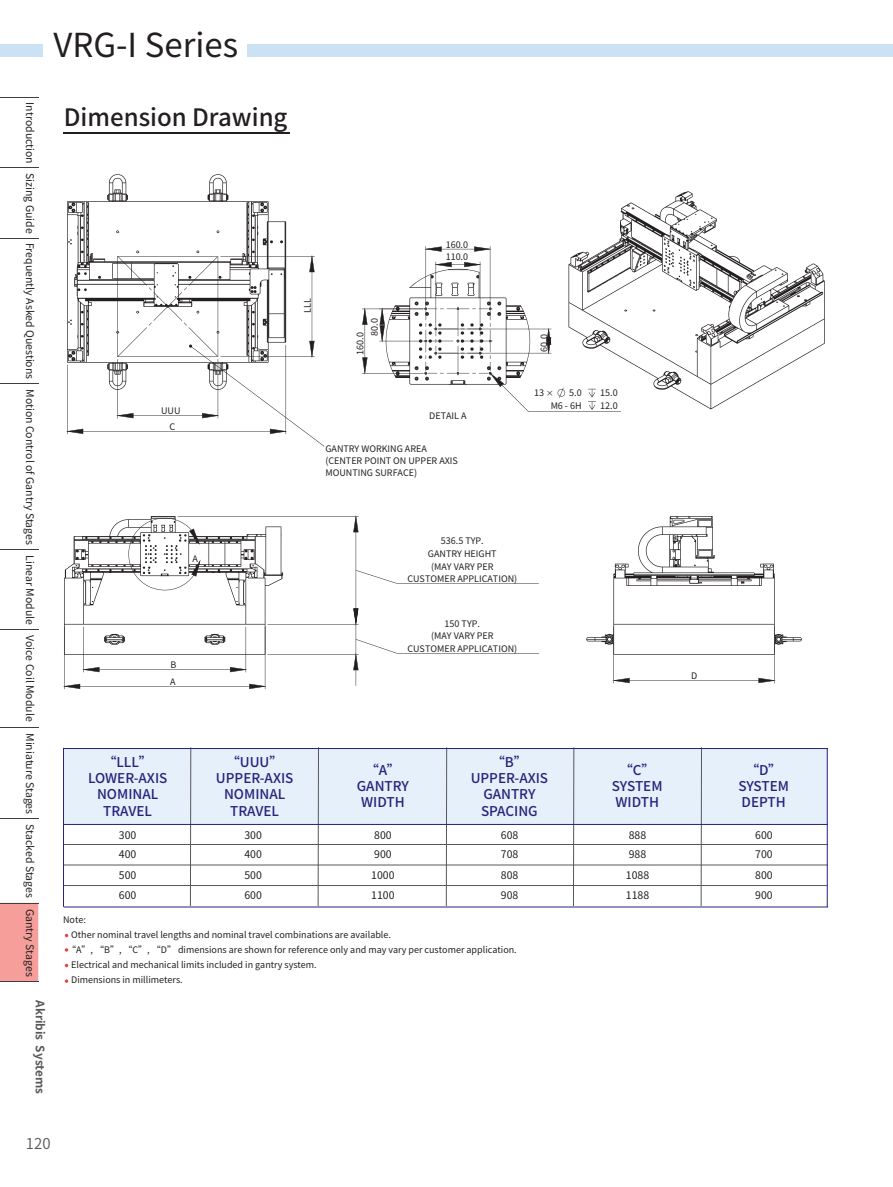
<style>
.page{position:relative;width:893px;height:1187px;background:#fff}
.page>*{position:absolute;margin:0;border:0;box-sizing:border-box;transform-origin:0 0}
.t1{font:33px "Source Han Sans CN";color:#231f20}
.t2{font:500 24px "Source Han Sans CN";color:#231f20}
.t3{font:15px "Source Han Sans CN";color:#57585a}
.t4{font:500 13.5px/16.2px "Source Han Sans CN";color:#26237b;text-align:center}
.t5{font:700 11.7px "Source Han Sans CN";color:#57585a}
.t6{font:10.5px/20.5px "Source Han Sans CN";color:#231f20}
.t7{font:9px/12.5px "Source Han Sans CN";color:#231f20}
.s1{font-size:7.5px}
</style>
<div class="page">
<div style="left:248px;top:44px;width:645px;height:13px;background:#cbe2f5"></div>
<div style="left:0;top:44px;width:43px;height:13px;background:#cbe2f5"></div>
<hr style="left:64px;top:132px;width:226px;height:1px;background:#231f20">
<hr style="left:64px;top:906px;width:764px;height:1px;background:#26237b">
<div style="left:64px;top:748px;width:764px;height:76px;background:#e5f0fa"></div>
<hr style="left:64px;top:844px;width:764px;height:1px;background:#57585a">
<hr style="left:64px;top:864px;width:764px;height:1px;background:#57585a">
<hr style="left:64px;top:885px;width:763px;height:1px;background:#57585a">
<hr style="left:190px;top:747px;width:1px;height:159px;background:#57585a">
<hr style="left:318px;top:747px;width:1px;height:159px;background:#57585a">
<hr style="left:63px;top:747px;width:1px;height:159px;background:#26237b">
<hr style="left:827px;top:748px;width:1px;height:159px;background:#26237b">
<hr style="left:446px;top:747px;width:1px;height:159px;background:#57585a">
<hr style="left:573px;top:747px;width:1px;height:159px;background:#57585a">
<hr style="left:701px;top:747px;width:1px;height:159px;background:#57585a">
<hr style="left:64px;top:824px;width:764px;height:1px;background:#26237b">
<hr style="left:64px;top:748px;width:764px;height:1px;background:#26237b">
<svg style="left:67px;top:390px;width:413px;height:280px"></svg>
<svg style="left:116px;top:255px;width:209px;height:192px"></svg>
<svg style="left:67px;top:174px;width:219px;height:216px"></svg>
<svg style="left:63px;top:516px;width:220px;height:173px"></svg>
<svg style="left:586px;top:516px;width:216px;height:167px"></svg>
<svg style="left:611px;top:191px;width:214px;height:218px"></svg>
<svg style="left:362px;top:246px;width:259px;height:166px"></svg>
<div style="left:0;top:902px;width:38px;height:79px;background:#f69e9a"></div>
<hr style="left:0;top:97px;width:38px;height:1px;background:#3e3e3f">
<hr style="left:0;top:168px;width:38px;height:1px;background:#3e3e3f">
<hr style="left:0;top:238px;width:38px;height:1px;background:#3e3e3f">
<hr style="left:0;top:383px;width:38px;height:1px;background:#3e3e3f">
<hr style="left:0;top:549px;width:38px;height:1px;background:#3e3e3f">
<hr style="left:0;top:629px;width:38px;height:1px;background:#3e3e3f">
<hr style="left:0;top:727px;width:38px;height:1px;background:#3e3e3f">
<hr style="left:0;top:818px;width:38px;height:1px;background:#3e3e3f">
<hr style="left:0;top:902px;width:38px;height:1px;background:#3e3e3f">
<hr style="left:0;top:981px;width:38px;height:1px;background:#3e3e3f">
<h1 class="t1" style="left:54px;top:26px;width:186px">VRG-I Series</h1>
<p class="t6" style="left:40px;top:102px;width:875px;rotate:90deg">Introduction Sizing Guide Frequently Asked Questions Motion Control of Gantry Stages Linear Module Voice Coil Module Miniature Stages Stacked Stages Gantry Stages</p>
<p class="t5" style="left:47px;top:999px;width:95px;rotate:90deg">Akribis Systems</p>
<h2 class="t2" style="left:64px;top:103px;width:225px">Dimension Drawing</h2>
<p class="t7" style="left:161px;top:405px;width:21px">UUU</p>
<p class="t7" style="left:170px;top:420px;width:7px">C</p>
<p class="t7" style="left:192px;top:553px;width:7px">A</p>
<p class="t7" style="left:170px;top:659px;width:7px">B</p>
<p class="t7" style="left:170px;top:675px;width:7px">A</p>
<p class="t7" style="left:301px;top:313px;width:16px;rotate:-90deg">LLL</p>
<p class="t7" style="left:353px;top:336px;width:19px;line-height:14.2px;text-indent:-19px;rotate:-90deg">160.0<br>80.0</p>
<p class="t7" style="left:446px;top:238px;width:24px">160.0<br>110.0</p>
<p class="t7" style="left:429px;top:409px;width:39px">DETAIL A</p>
<p class="t7" style="left:325px;top:442px;width:134px;line-height:12px">GANTRY WORKING AREA (CENTER POINT ON UPPER AXIS<br>MOUNTING SURFACE)</p>
<p class="t7" style="left:538px;top:352px;width:19px;rotate:-90deg">60.0</p>
<p class="t7" style="left:534px;top:387px;width:21px">13 <span class="s1">×</span></p>
<p class="t7" style="left:569px;top:387px;width:14px">5.0</p>
<p class="t7" style="left:600px;top:387px;width:19px">15.0</p>
<p class="t7" style="left:551px;top:399px;width:33px">M6 - 6H</p>
<p class="t7" style="left:600px;top:399px;width:19px">12.0</p>
<p class="t7" style="left:407px;top:535px;width:111px;text-align:center">536.5 TYP.<br>GANTRY HEIGHT<br>(MAY VARY PER<br>CUSTOMER APPLICATION)</p>
<p class="t7" style="left:407px;top:617px;width:111px;text-align:center">150 TYP.<br>(MAY VARY PER<br>CUSTOMER APPLICATION)</p>
<h3 class="t4" style="left:88px;top:754px;width:81px">“LLL”<br>LOWER-AXIS<br>NOMINAL<br>TRAVEL</h3>
<h3 class="t4" style="left:216px;top:754px;width:79px">“UUU”<br>UPPER-AXIS<br>NOMINAL<br>TRAVEL</h3>
<h3 class="t4" style="left:357px;top:762px;width:54px">“A”<br>GANTRY<br>WIDTH</h3>
<h3 class="t4" style="left:471px;top:754px;width:79px">“B”<br>UPPER-AXIS<br>GANTRY<br>SPACING</h3>
<h3 class="t4" style="left:612px;top:762px;width:52px">“C”<br>SYSTEM<br>WIDTH</h3>
<p class="t6" style="left:119px;top:825px;width:19px;line-height:19.8px">300<br>400</p>
<p class="t6" style="left:244px;top:825px;width:19px;line-height:19.8px">300<br>400</p>
<p class="t6" style="left:374px;top:825px;width:19px;line-height:19.8px">800<br>900</p>
<p class="t6" style="left:501px;top:825px;width:19px;line-height:19.8px">608<br>708</p>
<p class="t6" style="left:629px;top:825px;width:19px;line-height:19.8px">888<br>988</p>
<p class="t6" style="left:119px;top:864px;width:19px">500<br>600</p>
<p class="t6" style="left:244px;top:864px;width:19px">500<br>600</p>
<p class="t6" style="left:371px;top:864px;width:25px">1000<br>1100</p>
<p class="t6" style="left:501px;top:864px;width:19px">808<br>908</p>
<p class="t6" style="left:626px;top:864px;width:25px">1088<br>1188</p>
<p class="t7" style="left:63px;top:914px;width:24px">Note:</p>
<p class="t7" style="left:71px;top:929px;width:321px">Other nominal travel lengths and nominal travel combinations are available.</p>
<p class="t7" style="left:67px;top:944px;width:451px">“A”, “B”, “C”, “D” dimensions are shown for reference only and may vary per customer application.</p>
<p class="t7" style="left:71px;top:959px;width:247px">Electrical and mechanical limits included in gantry system.</p>
<p class="t7" style="left:71px;top:974px;width:113px">Dimensions in millimeters.</p>
<h3 class="t3" style="left:26px;top:1135px;width:26px">120</h3>
<p class="t7" style="left:691px;top:669px;width:8px">D</p>
<h3 class="t4" style="left:738px;top:762px;width:52px">“D”<br>SYSTEM<br>DEPTH</h3>
<p class="t6" style="left:755px;top:825px;width:19px;line-height:19.8px">600<br>700</p>
<p class="t6" style="left:755px;top:864px;width:19px">800<br>900</p>
</div>
